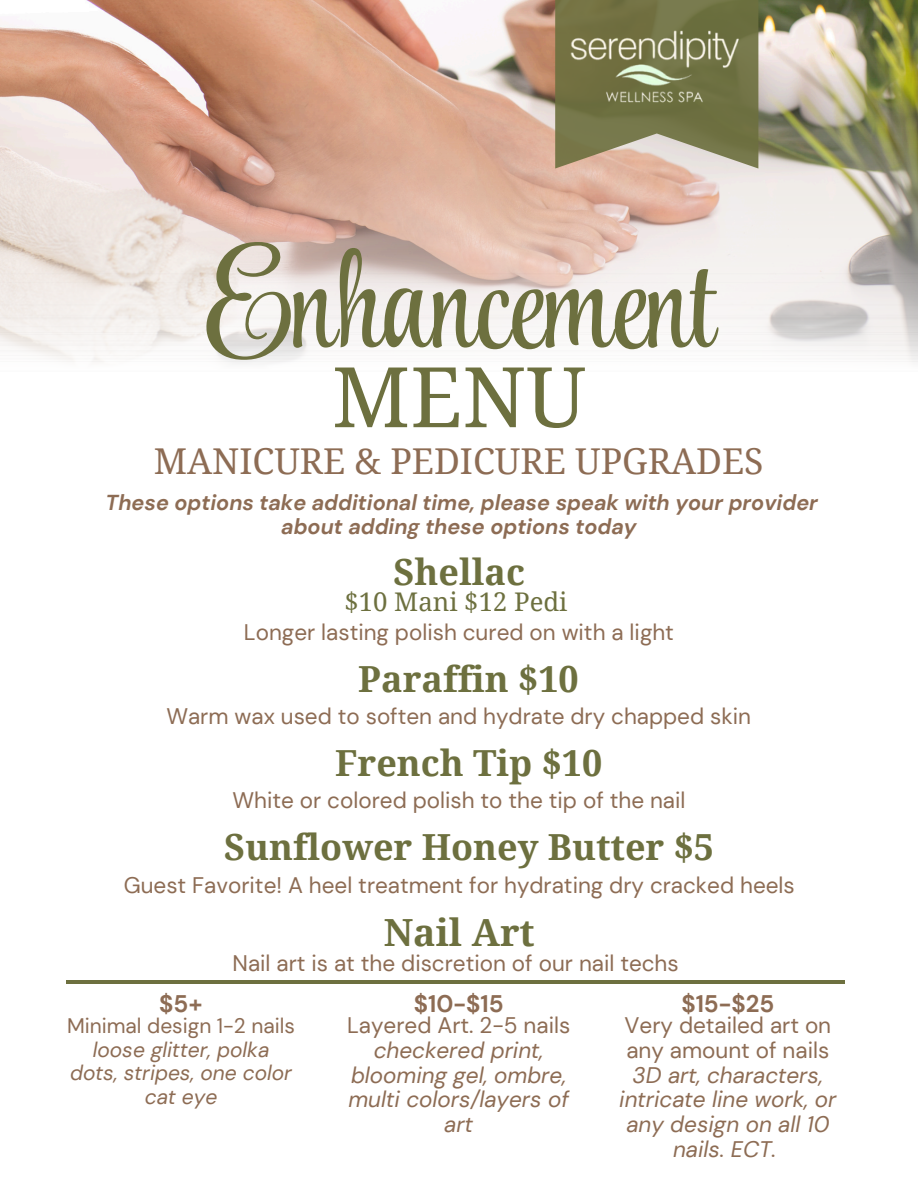
<style>
.page{position:relative;width:918px;height:1188px;background:#fff}
.page>*{position:absolute;margin:0;border:0;box-sizing:border-box;transform-origin:0 0}
.t1{font:130.05px "Style Formal";color:#6d703f}
.t2{font:83.55px "Droid Serif";color:#6d703f}
.t3{font:700 37.5px "Droid Serif";color:#6d703f}
.t4{font:700 36px "Droid Serif";color:#6d703f}
.t5{font:35.55px "Droid Serif";color:#8d6c54}
.t6{font:25.65px "Droid Serif";color:#6d703f}
.t7{font:700 24px "DM Sans";color:#8d6c54}
.t8{font:22.5px/24.8px "DM Sans";color:#8d6c54}
.t9{font:italic 22.5px/24.8px "DM Sans";color:#8d6c54;text-align:center}
.t10{font:italic 700 21.6px/23.7px "DM Sans";color:#8d6c54;text-align:center}
.t11{font:italic 21px/23.7px "DM Sans";color:#8d6c54;text-align:center}
.t12{font:21px "DM Sans";color:#8d6c54}
</style>
<div class="page">
<img style="left:0;top:0;width:918px;height:364px">
<svg style="left:555px;top:0;width:203px;height:169px;background:#9e9675"></svg>
<img style="left:552px;top:11px;width:210px;height:121px">
<hr style="left:67px;top:980px;width:778px;height:3px;background:#6d703f">
<h1 class="t1" style="left:204px;top:248px;width:511px">Enhancement</h1>
<h2 class="t2" style="left:332px;top:350px;width:256px">MENU</h2>
<p class="t5" style="left:154px;top:441px;width:611px">MANICURE &amp; PEDICURE UPGRADES</p>
<h4 class="t10" style="left:106px;top:491px;width:714px">These options take additional time, please speak with your provider about adding these options today</h4>
<h6 class="t4" style="left:394px;top:552px;width:133px">Shellac</h6>
<h6 class="t6" style="left:344px;top:587px;width:225px">$10 Mani $12 Pedi</h6>
<p class="t8" style="left:244px;top:620px;width:431px">Longer lasting polish cured on with a light</p>
<p class="t4" style="left:358px;top:659px;width:222px">Paraffin $10</p>
<h4 class="t8" style="left:166px;top:704px;width:586px">Warm wax used to soften and hydrate dry chapped skin</h4>
<h4 class="t4" style="left:335px;top:742px;width:268px">French Tip $10</h4>
<p class="t8" style="left:232px;top:788px;width:455px">White or colored polish to the tip of the nail</p>
<h5 class="t4" style="left:224px;top:827px;width:491px">Sunflower Honey Butter $5</h5>
<p class="t8" style="left:124px;top:872px;width:673px">Guest Favorite! A heel treatment for hydrating dry cracked heels</p>
<p class="t3" style="left:384px;top:911px;width:152px">Nail Art</p>
<h1 class="t8" style="left:233px;top:951px;width:448px">Nail art is at the discretion of our nail techs</h1>
<h5 class="t7" style="left:159px;top:989px;width:45px">$5+</h5>
<p class="t7" style="left:414px;top:989px;width:91px">$10-$15</p>
<p class="t7" style="left:681px;top:989px;width:94px">$15-$25</p>
<h4 class="t12" style="left:67px;top:1012px;width:229px">Minimal design 1-2 nails</h4>
<p class="t11" style="left:70px;top:1038px;width:224px">loose glitter, polka dots, stripes, one color cat eye</p>
<p class="t8" style="left:347px;top:1013px;width:225px">Layered Art. 2-5 nails</p>
<h5 class="t9" style="left:348px;top:1038px;width:222px">checkered print, blooming gel, ombre, multi colors/layers of art</h5>
<p class="t8" style="left:625px;top:1013px;width:208px">Very detailed art on any amount of nails</p>
<p class="t9" style="left:619px;top:1063px;width:219px">3D art, characters, intricate line work, or any design on all 10 nails. ECT.</p>
</div>
